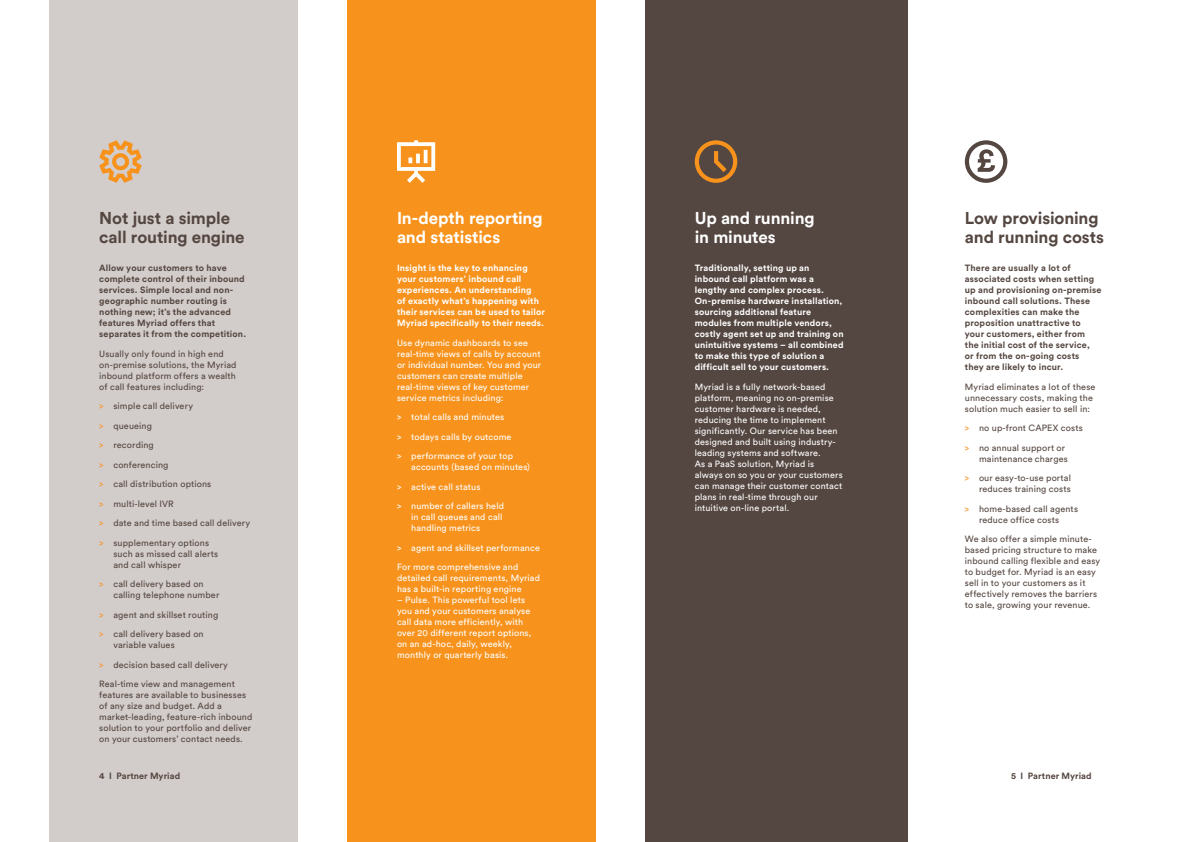
<style>
.page{position:relative;width:1191px;height:842px;background:#fff}
.page>*{position:absolute;margin:0;border:0;box-sizing:border-box;transform-origin:0 0}
.SUBHEADER_-_WARM_GRE{font:700 17px/19px "Circular Std";letter-spacing:-.005em;color:#544640}
.SUBHEADER_-_WHITE{font:700 17px/19px "Circular Std";letter-spacing:-.01em;color:#fff}
.BODY_COPY_-_WARM_GRE{font:9px/11px "Circular Std";letter-spacing:.015em;color:#544640}
.BODY_COPY_-_WHITE{font:9px/11px "Circular Std";letter-spacing:.015em;color:#fff}
.BODY_COPY_-_BOLD_-_W{font:700 9px/11px "Circular Std";letter-spacing:.015em;color:#fff}
.BODY_COPY_-_WARM_GRE-2{font:700 9px/11px "Circular Std";letter-spacing:.015em;color:#544640}
.BODY_COPY_-_BOLD_-_W-2{font:700 9px/11px "Circular Std";letter-spacing:.02em;color:#544640}
.s1{color:#f7931d}
</style>
<div class="page">
<div style="left:50px;top:0;width:248px;height:842px;background:#d2ccca"></div>
<div style="left:347px;top:0;width:248px;height:842px;background:#f7931d"></div>
<div style="left:645px;top:0;width:262px;height:842px;background:#544640"></div>
<svg style="left:99px;top:140px;width:43px;height:43px"></svg>
<svg style="left:397px;top:140px;width:38px;height:43px"></svg>
<svg style="left:694px;top:140px;width:43px;height:43px"></svg>
<svg style="left:964px;top:140px;width:43px;height:43px"></svg>
<p class="SUBHEADER_-_WARM_GRE" style="left:99px;top:208px;width:147px">Not just a simple call routing engine</p>
<p class="BODY_COPY_-_BOLD_-_W-2" style="left:99px;top:262px;width:148px">Allow your customers to have complete control of their inbound services. Simple local and non&shy;geographic number routing is nothing new; it’s the advanced features Myriad offers that separates it from the competition.</p>
<p class="BODY_COPY_-_WARM_GRE" style="left:99px;top:348px;width:139px">Usually only found in high end on-premise solutions, the Myriad inbound platform offers a wealth of call features including:</p>
<p class="BODY_COPY_-_WARM_GRE" style="left:99px;top:400px;width:95px"><span class="s1">&gt;</span> simple call delivery</p>
<p class="BODY_COPY_-_WARM_GRE" style="left:99px;top:420px;width:54px"><span class="s1">&gt;</span> queueing</p>
<p class="BODY_COPY_-_WARM_GRE" style="left:99px;top:439px;width:56px"><span class="s1">&gt;</span> recording</p>
<p class="BODY_COPY_-_WARM_GRE" style="left:99px;top:459px;width:71px"><span class="s1">&gt;</span> conferencing</p>
<p class="BODY_COPY_-_WARM_GRE" style="left:99px;top:478px;width:114px"><span class="s1">&gt;</span> call distribution options</p>
<p class="BODY_COPY_-_WARM_GRE" style="left:99px;top:498px;width:76px"><span class="s1">&gt;</span> multi-level IVR</p>
<p class="BODY_COPY_-_WARM_GRE" style="left:99px;top:517px;width:152px"><span class="s1">&gt;</span> date and time based call delivery</p>
<p class="BODY_COPY_-_WARM_GRE" style="left:113px;top:537px;width:106px;text-indent:-14px"><span class="s1">&gt;</span> supplementary options such as missed call alerts and call whisper</p>
<p class="BODY_COPY_-_WARM_GRE" style="left:113px;top:579px;width:107px;text-indent:-14px"><span class="s1">&gt;</span> call delivery based on calling telephone number</p>
<p class="BODY_COPY_-_WARM_GRE" style="left:99px;top:609px;width:120px"><span class="s1">&gt;</span> agent and skillset routing</p>
<p class="BODY_COPY_-_WARM_GRE" style="left:113px;top:629px;width:92px;text-indent:-14px"><span class="s1">&gt;</span> call delivery based on variable values</p>
<p class="BODY_COPY_-_WARM_GRE" style="left:99px;top:659px;width:130px"><span class="s1">&gt;</span> decision based call delivery</p>
<p class="BODY_COPY_-_WARM_GRE" style="left:99px;top:679px;width:155px">Real-time view and management features are available to businesses of any size and budget. Add a market-leading, feature-rich inbound solution to your portfolio and deliver on your customers’ contact needs.</p>
<p class="SUBHEADER_-_WHITE" style="left:397px;top:208px;width:147px">In-depth reporting and statistics</p>
<p class="BODY_COPY_-_BOLD_-_W" style="left:397px;top:262px;width:149px">Insight is the key to enhancing your customers’ inbound call experiences. An understanding<br>of exactly what’s happening with their services can be used to tailor<br>Myriad specifically to their needs.</p>
<p class="BODY_COPY_-_WHITE" style="left:397px;top:337px;width:146px">Use dynamic dashboards to see real-time views of calls by account or individual number. You and your customers can create multiple real-time views of key customer service metrics including:</p>
<p class="BODY_COPY_-_WHITE" style="left:397px;top:411px;width:109px">&gt; total calls and minutes</p>
<p class="BODY_COPY_-_WHITE" style="left:397px;top:431px;width:116px">&gt; todays calls by outcome</p>
<p class="BODY_COPY_-_WHITE" style="left:411px;top:450px;width:120px;text-indent:-14px">&gt; performance of your top accounts (based on minutes)</p>
<p class="BODY_COPY_-_WHITE" style="left:397px;top:481px;width:85px">&gt; active call status</p>
<p class="BODY_COPY_-_WHITE" style="left:411px;top:500px;width:94px;text-indent:-14px">&gt; number of callers held in call queues and call handling metrics</p>
<p class="BODY_COPY_-_WHITE" style="left:397px;top:542px;width:144px">&gt; agent and skillset performance</p>
<p class="BODY_COPY_-_WHITE" style="left:397px;top:561px;width:145px">For more comprehensive and detailed call requirements, Myriad has a built-in reporting engine</p>
<p class="BODY_COPY_-_WHITE" style="left:397px;top:594px;width:136px">– Pulse. This powerful tool lets you and your customers analyse call data more efficiently, with over 20 different report options, on an ad-hoc, daily, weekly, monthly or quarterly basis.</p>
<p class="SUBHEADER_-_WHITE" style="left:694px;top:208px;width:121px">Up and running in minutes</p>
<p class="BODY_COPY_-_BOLD_-_W" style="left:694px;top:262px;width:150px">Traditionally, setting up an inbound call platform was a lengthy and complex process.<br>On-premise hardware installation, sourcing additional feature modules from multiple vendors, costly agent set up and training on unintuitive systems – all combined to make this type of solution a difficult sell to your customers.</p>
<p class="BODY_COPY_-_WHITE" style="left:694px;top:381px;width:149px">Myriad is a fully network-based platform, meaning no on-premise customer hardware is needed, reducing the time to implement significantly. Our service has been designed and built using industry&shy;leading systems and software.<br>As a PaaS solution, Myriad is always on so you or your customers can manage their customer contact plans in real-time through our intuitive on-line portal.</p>
<p class="SUBHEADER_-_WARM_GRE" style="left:964px;top:208px;width:141px">Low provisioning and running costs</p>
<p class="BODY_COPY_-_WARM_GRE-2" style="left:964px;top:262px;width:138px">There are usually a lot of associated costs when setting up and provisioning on-premise inbound call solutions. These complexities can make the proposition unattractive to your customers, either from<br>the initial cost of the service,<br>or from the on-going costs<br>they are likely to incur.</p>
<p class="BODY_COPY_-_WARM_GRE" style="left:964px;top:381px;width:132px">Myriad eliminates a lot of these unnecessary costs, making the solution much easier to sell in:</p>
<p class="BODY_COPY_-_WARM_GRE" style="left:964px;top:422px;width:119px"><span class="s1">&gt;</span> no up-front CAPEX costs</p>
<p class="BODY_COPY_-_WARM_GRE" style="left:964px;top:442px;width:105px;text-align:right"><span class="s1">&gt;</span> no annual support or maintenance charges</p>
<p class="BODY_COPY_-_WARM_GRE" style="left:964px;top:472px;width:108px;text-align:right"><span class="s1">&gt;</span> our easy-to-use portal reduces training costs</p>
<p class="BODY_COPY_-_WARM_GRE" style="left:964px;top:503px;width:115px;text-align:center"><span class="s1">&gt;</span> home-based call agents reduce office costs</p>
<p class="BODY_COPY_-_WARM_GRE" style="left:964px;top:533px;width:137px">We also offer a simple minute&shy;based pricing structure to make inbound calling flexible and easy to budget for. Myriad is an easy sell in to your customers as it effectively removes the barriers to sale, growing your revenue.</p>
<p class="BODY_COPY_-_WARM_GRE-2" style="left:99px;top:770px;width:82px">4 I Partner Myriad</p>
<p class="BODY_COPY_-_WARM_GRE-2" style="left:1011px;top:770px;width:82px">5 I Partner Myriad</p>
</div>
